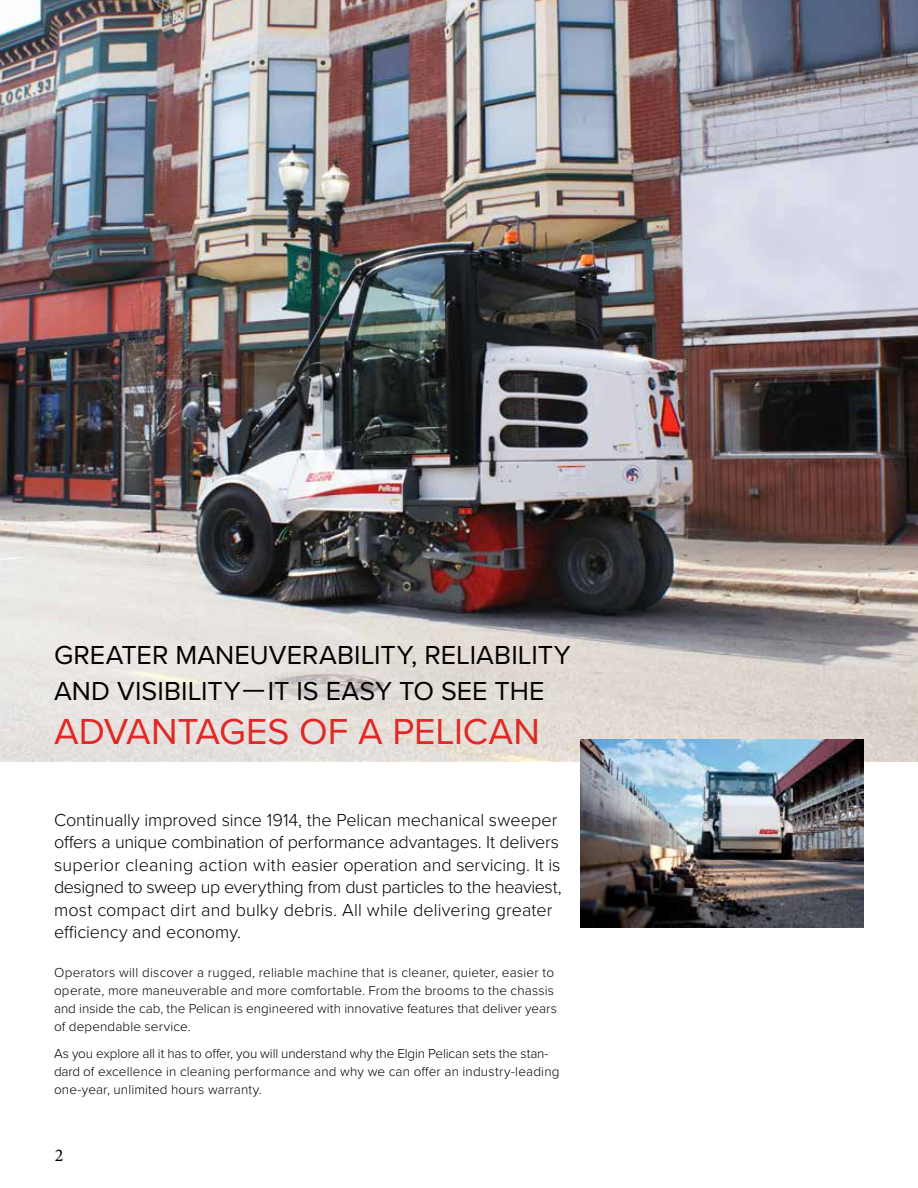
<style>
.page{position:relative;width:918px;height:1188px;background:#fff}
.page>*{position:absolute;margin:0;border:0;box-sizing:border-box;transform-origin:0 0}
.t1{font:37.5px "Proxima Nova";color:#e02926}
.t2{font:27px/36px "Proxima Nova";letter-spacing:.005em;color:#000}
.t3{font:300 18px/22.5px "Proxima Nova";letter-spacing:-.005em;color:#000}
.t4{font:18px "Minion Pro";color:#000}
.t5{font:300 13.5px/18px "Proxima Nova";letter-spacing:.01em;color:#000}
</style>
<div class="page">
<img style="left:0;top:0;width:918px;height:762px">
<img style="left:580px;top:739px;width:284px;height:189px">
<h2 class="t2" style="left:54px;top:636px;width:518px">GREATER MANEUVERABILITY, RELIABILITY<br>AND VISIBILITY—IT IS EASY TO SEE THE</h2>
<h1 class="t1" style="left:54px;top:704px;width:487px">ADVANTAGES OF A PELICAN</h1>
<p class="t3" style="left:54px;top:808px;width:509px">Continually improved since 1914, the Pelican mechanical sweeper offers a unique combination of performance advantages. It delivers superior cleaning action with easier operation and servicing. It is designed to sweep up everything from dust particles to the heaviest, most compact dirt and bulky debris. All while delivering greater efficiency and economy.</p>
<p class="t5" style="left:54px;top:962px;width:504px">Operators will discover a rugged, reliable machine that is cleaner, quieter, easier to operate, more maneuverable and more comfortable. From the brooms to the chassis and inside the cab, the Pelican is engineered with innovative features that deliver years of dependable service.</p>
<p class="t5" style="left:54px;top:1044px;width:507px">As you explore all it has to offer, you will understand why the Elgin Pelican sets the stan&shy;dard of excellence in cleaning performance and why we can offer an industry-leading one-year, unlimited hours warranty.</p>
<h3 class="t4" style="left:55px;top:1143px;width:10px">2</h3>
</div>
